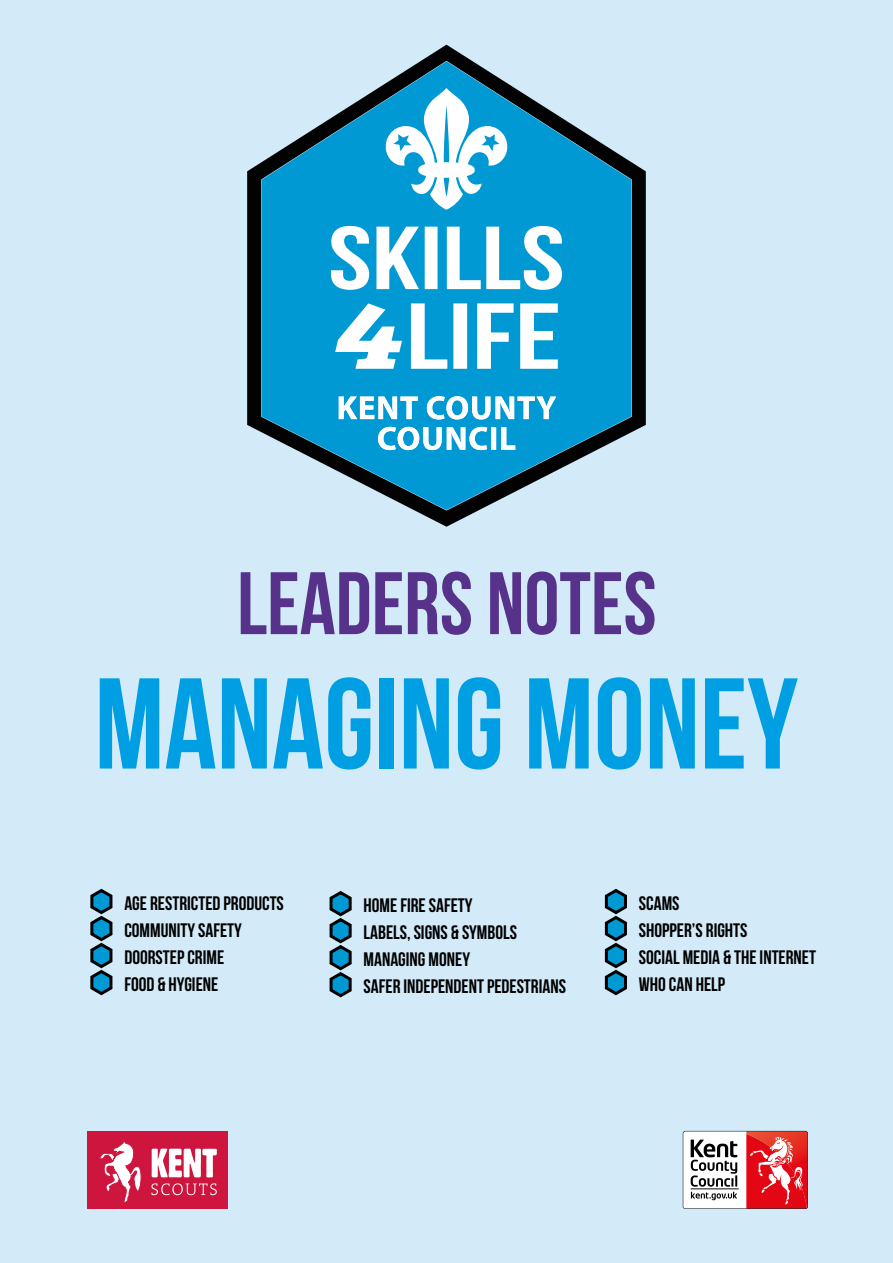
<style>
.page{position:relative;width:893px;height:1263px;background:#d3ebf9}
.page>*{position:absolute;margin:0;border:0;box-sizing:border-box;transform-origin:0 0}
.t1{font:700 128.85px "Bebas Neue";color:#009fe3}
.t2{font:700 88.5px "Bebas Neue";color:#56328a}
.t3{font:700 19.5px/27px "Bebas Neue";color:#000}
</style>
<div class="page">
<svg style="left:247px;top:45px;width:399px;height:482px;fill:#0099d4"></svg>
<svg style="left:331px;top:226px;width:231px;height:64px;background:#7bcae8"></svg>
<svg style="left:411px;top:303px;width:147px;height:66px;background:#7ecbe9"></svg>
<svg style="left:335px;top:303px;width:67px;height:66px;background:#80cce9"></svg>
<div style="left:418px;top:162px;width:57px;height:16px;border:7px solid #fff;border-radius:50%"></div>
<svg style="left:383px;top:88px;width:126px;height:79px;background:#77c4e2"></svg>
<svg style="left:411px;top:175px;width:71px;height:35px;background:#7acae8"></svg>
<svg style="left:90px;top:888px;width:23px;height:108px"></svg>
<svg style="left:329px;top:891px;width:23px;height:107px"></svg>
<svg style="left:604px;top:888px;width:23px;height:108px"></svg>
<svg style="left:378px;top:427px;width:137px;height:23px;background:#7ecbe9"></svg>
<svg style="left:339px;top:396px;width:217px;height:23px;background:#7bcae8"></svg>
<div style="left:87px;top:1132px;width:141px;height:77px;background:#cd153e"></div>
<svg style="left:152px;top:1149px;width:65px;height:28px"></svg>
<svg style="left:151px;top:1183px;width:66px;height:12px"></svg>
<svg style="left:99px;top:1142px;width:43px;height:61px"></svg>
<svg style="left:683px;top:1131px;width:125px;height:78px;background:#d58385"></svg>
<h2 class="t2" style="left:237px;top:555px;width:421px">LEADERS NOTES</h2>
<h1 class="t1" style="left:95px;top:653px;width:705px">MANAGING MONEY</h1>
<p class="t3" style="left:124px;top:889px;width:161px">AGE RESTRICTED PRODUCTS<br>COMMUNITY SAFETY<br>DOORSTEP CRIME<br>FOOD &amp; HYGIENE</p>
<p class="t3" style="left:364px;top:891px;width:204px">HOME FIRE SAFETY<br>LABELS, SIGNS &amp; SYMBOLS<br>MANAGING MONEY<br>SAFER INDEPENDENT PEDESTRIANS</p>
<p class="t3" style="left:639px;top:889px;width:179px">SCAMS<br>SHOPPER’S RIGHTS<br>SOCIAL MEDIA &amp; THE INTERNET<br>WHO CAN HELP</p>
</div>
